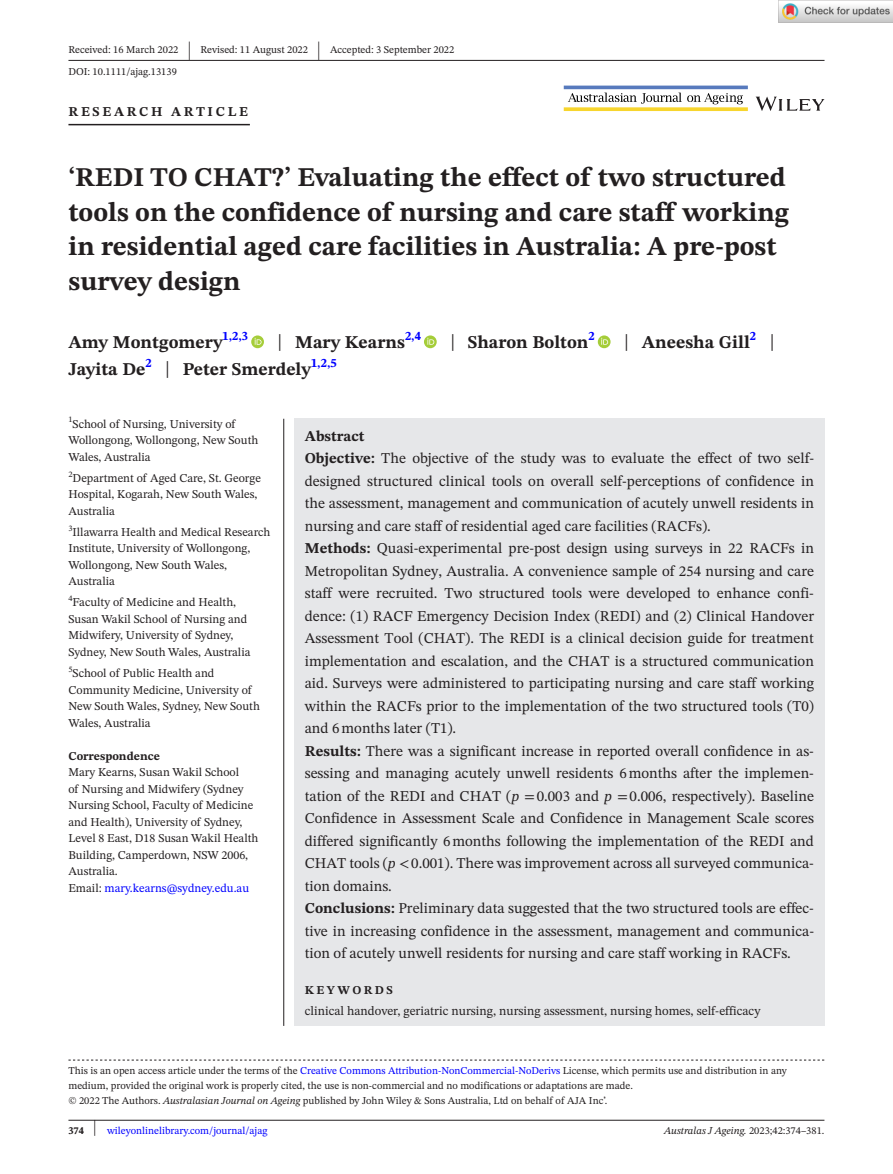
<style>
.page{position:relative;width:893px;height:1174px;background:#fff}
.page>*{position:absolute;margin:0;border:0;box-sizing:border-box;transform-origin:0 0}
.t1{font:700 27px/34.5px "STIX Two Text";color:#231f20}
.t2{font:25.65px "STIX Two Text";color:#231f20;scale:.49 1}
.t3{font:700 18px "STIX Two Text";color:#231f20}
.t4{font:15px/22.5px "STIX Two Text";color:#231f20}
.t5{font:700 13.5px "STIX Two Text";letter-spacing:.2em;color:#231f20}
.t6{font:12.75px "STIX Two Text";color:#231f20}
.t7{font:12px/16.5px "STIX Two Text";color:#231f20}
.t8{font:700 12px "STIX Two Text";color:#231f20}
.t9{font:700 12px "STIX Two Text";letter-spacing:.2em;color:#231f20}
.t10{font:10.5px/15px "STIX Two Text";color:#231f20}
.t11{font:10.5px "STIX Two Text";color:#00f}
.t12{font:italic 10.5px "STIX Two Text";color:#231f20}
.s1{font-weight:400;font-size:23.4px}
.s2{color:#00f}
.s3{font-weight:700}
.s4{font-style:italic}
.s5{font-family:"STIX"}
.s6{font-weight:700;color:#231f20}
.s7{font-size:22.2px;color:#231f20}
.s8{font-style:normal}
</style>
<div class="page">
<hr style="left:68px;top:1119px;width:756px;height:1px;background:#231f20">
<svg style="left:756px;top:97px;width:68px;height:14px"></svg>
<svg style="left:564px;top:107px;width:184px;height:4px"></svg>
<hr style="left:564px;top:86px;width:184px;height:3px;background:#577abd">
<svg style="left:568px;top:93px;width:175px;height:11px"></svg>
<hr style="left:68px;top:60px;width:756px;height:1px;background:#231f20">
<hr style="left:68px;top:124px;width:182px;height:1px;background:#231f20">
<svg style="left:251px;top:335px;width:13px;height:13px"></svg>
<svg style="left:255px;top:338px;width:7px;height:7px"></svg>
<svg style="left:424px;top:335px;width:13px;height:13px"></svg>
<svg style="left:427px;top:338px;width:7px;height:7px"></svg>
<svg style="left:598px;top:335px;width:13px;height:13px"></svg>
<svg style="left:601px;top:338px;width:7px;height:7px"></svg>
<svg style="left:68px;top:1059px;width:756px;height:1px"></svg>
<div style="left:294px;top:419px;width:530px;height:607px;background:#e6e7e9"></div>
<hr style="left:283px;top:419px;width:1px;height:607px;background:#231f20">
<img style="left:779px;top:0;width:114px;height:23px">
<p class="t10" style="left:68px;top:42px;width:111px">Received: 16 March 2022</p>
<h2 class="t2" style="left:188px;top:32px;width:8px">|</h2>
<p class="t10" style="left:201px;top:42px;width:109px">Revised: 11 August 2022</p>
<h2 class="t2" style="left:317px;top:32px;width:8px">|</h2>
<p class="t10" style="left:330px;top:42px;width:126px">Accepted: 3 September 2022</p>
<p class="t10" style="left:68px;top:64px;width:110px">DOI: 10.1111/ajag.13139</p>
<p class="t5" style="left:68px;top:101px;width:181px">RESEARCH ARTICLE</p>
<h1 class="t1" style="left:68px;top:161px;width:722px">‘REDI TO CHAT?’ Evaluating the effect of two structured tools on the confidence of nursing and care staff working in residential aged care facilities in Australia: A pre-post survey design</h1>
<p class="t3" style="left:68px;top:329px;width:181px">Amy Montgomery<sup>1,2,3</sup></p>
<p class="t3" style="left:278px;top:329px;width:145px"><span class="s1">|</span> Mary Kearns<sup>2,4</sup></p>
<p class="t3" style="left:450px;top:329px;width:146px"><span class="s1">|</span> Sharon Bolton<sup>2</sup></p>
<p class="t3" style="left:624px;top:329px;width:152px"><span class="s1">|</span> Aneesha Gill<sup>2</sup> <span class="s1">|</span></p>
<p class="t3" style="left:68px;top:356px;width:270px">Jayita De<sup>2</sup> <span class="s1">|</span> Peter Smerdely<sup>1,2,5</sup></p>
<p class="t7" style="left:68px;top:415px;width:191px"><sup>1</sup>School of Nursing, University of<br>Wollongong, Wollongong, New South<br>Wales, Australia</p>
<p class="t7" style="left:68px;top:469px;width:194px"><sup>2</sup>Department of Aged Care, St. George<br>Hospital, Kogarah, New South Wales,<br>Australia</p>
<p class="t7" style="left:68px;top:523px;width:203px"><sup>3</sup>Illawarra Health and Medical Research<br>Institute, University of Wollongong,<br>Wollongong, New South Wales,<br>Australia</p>
<p class="t7" style="left:68px;top:594px;width:184px"><sup>4</sup>Faculty of Medicine and Health, Susan Wakil School of Nursing and Midwifery, University of Sydney, Sydney, New South Wales, Australia</p>
<p class="t7" style="left:68px;top:664px;width:193px"><sup>5</sup>School of Public Health and<br>Community Medicine, University of<br>New South Wales, Sydney, New South<br>Wales, Australia</p>
<p class="t8" style="left:68px;top:747px;width:93px">Correspondence</p>
<p class="t7" style="left:68px;top:763px;width:191px">Mary Kearns, Susan Wakil School<br>of Nursing and Midwifery (Sydney<br>Nursing School, Faculty of Medicine and Health), University of Sydney,<br>Level 8 East, D18 Susan Wakil Health<br>Building, Camperdown, NSW 2006,<br>Australia.<br>Email: <span class="s2">mary.kearns@sydney.edu.au</span></p>
<p class="t4" style="left:305px;top:424px;width:511px"><span class="s3">Abstract<br>Objective:</span> The objective of the study was to evaluate the effect of two self&shy;designed structured clinical tools on overall self-perceptions of confidence in the assessment, management and communication of acutely unwell residents in nursing and care staff of residential aged care facilities (RACFs).<br><span class="s3">Methods:</span> Quasi-experimental pre-post design using surveys in 22 RACFs in Metropolitan Sydney, Australia. A convenience sample of 254 nursing and care staff were recruited. Two structured tools were developed to enhance confi&shy;dence: (1) RACF Emergency Decision Index (REDI) and (2) Clinical Handover Assessment Tool (CHAT). The REDI is a clinical decision guide for treatment implementation and escalation, and the CHAT is a structured communication aid. Surveys were administered to participating nursing and care staff working within the RACFs prior to the implementation of the two structured tools (T0) and 6months later (T1).<br><span class="s3">Results:</span> There was a significant increase in reported overall confidence in as&shy;sessing and managing acutely unwell residents 6months after the implemen&shy;tation of the REDI and CHAT (<span class="s4">p</span> <span class="s5">=</span>0.003 and <span class="s4">p</span> <span class="s5">=</span>0.006, respectively). Baseline Confidence in Assessment Scale and Confidence in Management Scale scores differed significantly 6months following the implementation of the REDI and CHAT tools (<span class="s4">p</span> <span class="s5">&lt;</span>0.001). There was improvement across all surveyed communica&shy;tion domains.<br><span class="s3">Conclusions:</span> Preliminary data suggested that the two structured tools are effec&shy;tive in increasing confidence in the assessment, management and communica&shy;tion of acutely unwell residents for nursing and care staff working in RACFs.</p>
<p class="t9" style="left:305px;top:981px;width:90px">KEYWORDS</p>
<p class="t6" style="left:305px;top:1002px;width:457px">clinical handover, geriatric nursing, nursing assessment, nursing homes, self-efficacy</p>
<p class="t10" style="left:68px;top:1063px;width:720px">This is an open access article under the terms of the <span class="s2">Creative Commons Attribution-NonCommercial-NoDerivs</span> License, which permits use and distribution in any medium, provided the original work is properly cited, the use is non-commercial and no modifications or adaptations are made.<br>© 2022 The Authors. <span class="s4">Australasian Journal on Ageing</span> published by John Wiley &amp; Sons Australia, Ltd on behalf of AJA Inc’.</p>
<p class="t11" style="left:68px;top:1123px;width:201px"><span class="s6">374</span> <span class="s7">|</span> wileyonlinelibrary.com/journal/ajag</p>
<p class="t12" style="left:664px;top:1123px;width:162px">Australas J Ageing. <span class="s8">2023;42:374–381.</span></p>
</div>
